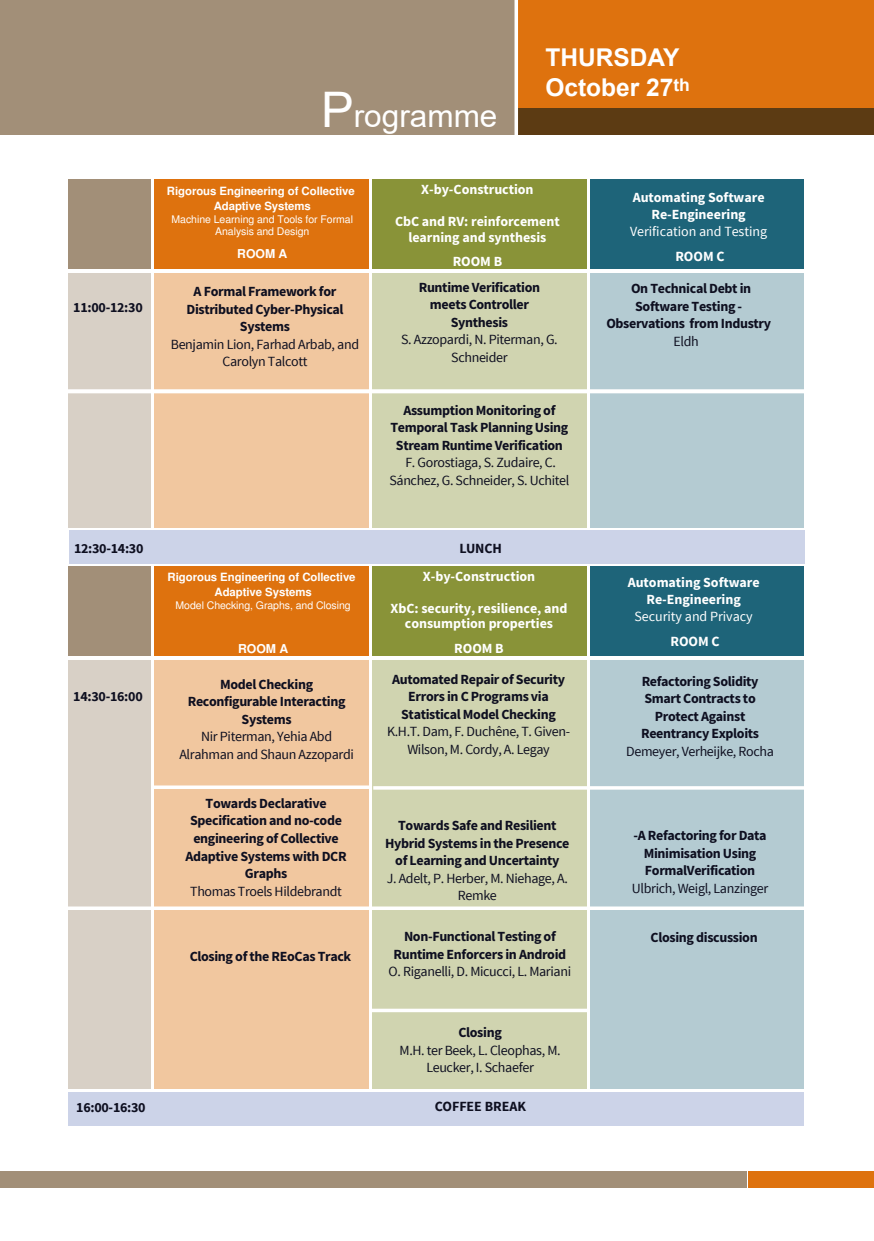
<style>
.page{position:relative;width:874px;height:1241px;background:#fff}
.page>*{position:absolute;margin:0;border:0;box-sizing:border-box;transform-origin:0 0}
.t1{font:31.5px "Arial";color:#fff}
.t2{font:700 24.5px/29.4px "Arial";color:#fff}
.t3{font:700 14px/17.5px "Source Sans Pro";letter-spacing:-.025em;color:#0e0f20;text-align:center}
.t4{font:14px/17.5px "Source Sans Pro";letter-spacing:-.025em;color:#0e0f20;text-align:center}
.t5{font:700 14px/16.8px "Source Sans Pro";letter-spacing:-.005em;color:#fff;text-align:center}
.t6{font:14px "Source Sans Pro";letter-spacing:-.005em;color:#fff}
.t7{font:700 14px "Source Sans Pro";letter-spacing:-.005em;color:#0e0f20}
.t8{font:700 12.25px "Free Sans";letter-spacing:-.005em;color:#fff}
.t9{font:700 11.38px/14.9px "Free Sans";letter-spacing:-.005em;color:#fff;text-align:center}
.t10{font:10.5px/12.6px "Free Sans";letter-spacing:-.005em;color:#fff;text-align:center}
.s1{font-size:49px}
</style>
<div class="page">
<div style="left:0;top:1171px;width:746px;height:17px;background:#a28f78"></div>
<div style="left:748px;top:1171px;width:125px;height:17px;background:#de720e"></div>
<div style="left:0;top:0;width:516px;height:135px;background:#a28f78"></div>
<div style="left:517px;top:0;width:356px;height:108px;background:#de720e"></div>
<div style="left:517px;top:108px;width:356px;height:27px;background:#5c3b13"></div>
<div style="left:69px;top:273px;width:82px;height:254px;background:#d8d0c6"></div>
<div style="left:155px;top:179px;width:213px;height:90px;background:#de720e"></div>
<div style="left:372px;top:179px;width:214px;height:90px;background:#899338"></div>
<div style="left:589px;top:179px;width:214px;height:90px;background:#1e6479"></div>
<div style="left:155px;top:273px;width:213px;height:254px;background:#f1c79f"></div>
<div style="left:372px;top:273px;width:214px;height:254px;background:#d0d4b0"></div>
<div style="left:589px;top:273px;width:214px;height:254px;background:#b4cbd2"></div>
<div style="left:69px;top:530px;width:734px;height:34px;background:#ccd3e8"></div>
<div style="left:69px;top:660px;width:82px;height:428px;background:#d8d0c6"></div>
<div style="left:155px;top:566px;width:213px;height:90px;background:#de720e"></div>
<div style="left:372px;top:566px;width:214px;height:90px;background:#899338"></div>
<div style="left:589px;top:566px;width:214px;height:90px;background:#1e6479"></div>
<div style="left:155px;top:660px;width:213px;height:428px;background:#f1c79f"></div>
<div style="left:372px;top:660px;width:214px;height:428px;background:#d0d4b0"></div>
<div style="left:589px;top:660px;width:214px;height:428px;background:#b4cbd2"></div>
<svg style="left:68px;top:389px;width:736px;height:1px"></svg>
<hr style="left:153px;top:786px;width:218px;height:2px;background:#fff">
<hr style="left:58px;top:906px;width:787px;height:3px;background:#fff">
<div style="left:69px;top:1092px;width:734px;height:33px;background:#ccd3e8"></div>
<div style="left:69px;top:179px;width:82px;height:90px;background:#a28f78"></div>
<div style="left:69px;top:566px;width:82px;height:90px;background:#a28f78"></div>
<hr style="left:514px;top:0;width:3px;height:137px;background:#fff">
<hr style="left:62px;top:390px;width:749px;height:3px;background:#fff">
<hr style="left:370px;top:1009px;width:218px;height:2px;background:#fff">
<hr style="left:373px;top:786px;width:484px;height:3px;background:#fff">
<p class="t3" style="left:73px;top:299px;width:71px">11:00-12:30</p>
<h1 class="t1" style="left:321px;top:94px;width:178px"><span class="s1">P</span>rogramme</h1>
<h2 class="t2" style="left:545px;top:43px;width:146px">THURSDAY<br>October 27<sup>th</sup></h2>
<p class="t9" style="left:167px;top:184px;width:189px">Rigorous Engineering of Collective<br>Adaptive Systems</p>
<p class="t10" style="left:171px;top:213px;width:183px">Machine Learning and Tools for Formal<br>Analysis and Design</p>
<p class="t8" style="left:237px;top:245px;width:52px">ROOM A</p>
<p class="t3" style="left:186px;top:282px;width:158px">A Formal Framework for<br>Distributed Cyber-Physical<br>Systems</p>
<p class="t4" style="left:171px;top:336px;width:190px;line-height:16.8px">Benjamin Lion, Farhad Arbab, and<br>Carolyn Talcott</p>
<p class="t5" style="left:421px;top:181px;width:114px">X-by-Construction</p>
<p class="t5" style="left:395px;top:213px;width:166px;line-height:15.8px">CbC and RV: reinforcement learning and synthesis</p>
<p class="t5" style="left:452px;top:253px;width:51px">ROOM B</p>
<p class="t3" style="left:418px;top:278px;width:123px">Runtime Verification meets Controller<br>Synthesis</p>
<p class="t4" style="left:401px;top:331px;width:158px">S. Azzopardi, N. Piterman, G.<br>Schneider</p>
<p class="t3" style="left:390px;top:401px;width:179px">Assumption Monitoring of<br>Temporal Task Planning Using<br>Stream Runtime Verification</p>
<p class="t4" style="left:389px;top:454px;width:181px">F. Gorostiaga, S. Zudaire, C.<br>Sánchez, G. Schneider, S. Uchitel</p>
<p class="t5" style="left:632px;top:189px;width:133px">Automating Software<br>Re-Engineering</p>
<p class="t6" style="left:629px;top:222px;width:138px">Verification and Testing</p>
<p class="t5" style="left:675px;top:248px;width:51px">ROOM C</p>
<p class="t3" style="left:606px;top:279px;width:166px">On Technical Debt in<br>Software Testing -<br>Observations from Industry</p>
<p class="t4" style="left:673px;top:332px;width:27px">Eldh</p>
<p class="t3" style="left:74px;top:540px;width:71px">12:30-14:30</p>
<p class="t3" style="left:459px;top:540px;width:44px">LUNCH</p>
<p class="t3" style="left:73px;top:688px;width:71px">14:30-16:00</p>
<p class="t9" style="left:167px;top:570px;width:189px">Rigorous Engineering of Collective<br>Adaptive Systems</p>
<p class="t10" style="left:175px;top:599px;width:176px">Model Checking, Graphs, and Closing</p>
<p class="t8" style="left:238px;top:640px;width:52px">ROOM A</p>
<p class="t3" style="left:188px;top:675px;width:159px">Model Checking<br>Reconfigurable Interacting<br>Systems</p>
<p class="t4" style="left:179px;top:728px;width:176px">Nir Piterman, Yehia Abd<br>Alrahman and Shaun Azzopardi</p>
<p class="t3" style="left:185px;top:794px;width:163px">Towards Declarative<br>Specification and no-code engineering of Collective<br>Adaptive Systems with DCR<br>Graphs</p>
<p class="t4" style="left:190px;top:882px;width:153px">Thomas Troels Hildebrandt</p>
<p class="t3" style="left:190px;top:947px;width:163px">Closing of the REoCas Track</p>
<p class="t5" style="left:422px;top:568px;width:114px">X-by-Construction</p>
<p class="t5" style="left:390px;top:600px;width:178px;line-height:15.8px">XbC: security, resilience, and consumption properties</p>
<p class="t5" style="left:454px;top:639px;width:51px">ROOM B</p>
<p class="t3" style="left:392px;top:670px;width:174px">Automated Repair of Security<br>Errors in C Programs via<br>Statistical Model Checking</p>
<p class="t4" style="left:387px;top:723px;width:184px">K.H.T. Dam, F. Duchêne, T. Given-<br>Wilson, M. Cordy, A. Legay</p>
<p class="t3" style="left:385px;top:816px;width:186px">Towards Safe and Resilient<br>Hybrid Systems in the Presence of Learning and Uncertainty</p>
<p class="t4" style="left:386px;top:869px;width:182px">J. Adelt, P. Herber, M. Niehage, A.<br>Remke</p>
<p class="t3" style="left:393px;top:927px;width:174px">Non-Functional Testing of<br>Runtime Enforcers in Android</p>
<p class="t4" style="left:388px;top:962px;width:184px">O. Riganelli, D. Micucci, L. Mariani</p>
<p class="t3" style="left:458px;top:1023px;width:45px">Closing</p>
<p class="t4" style="left:399px;top:1041px;width:162px">M.H. ter Beek, L. Cleophas, M.<br>Leucker, I. Schaefer</p>
<p class="t3" style="left:76px;top:1099px;width:71px">16:00-16:30</p>
<p class="t7" style="left:434px;top:1097px;width:92px">COFFEE BREAK</p>
<p class="t5" style="left:627px;top:573px;width:133px">Automating Software<br>Re-Engineering</p>
<p class="t6" style="left:634px;top:607px;width:120px">Security and Privacy</p>
<p class="t5" style="left:670px;top:633px;width:51px">ROOM C</p>
<p class="t3" style="left:640px;top:672px;width:119px">Refactoring Solidity<br>Smart Contracts to<br>Protect Against<br>Reentrancy Exploits</p>
<p class="t4" style="left:626px;top:742px;width:149px">Demeyer, Verheijke, Rocha</p>
<p class="t3" style="left:633px;top:826px;width:135px">-A Refactoring for Data<br>Minimisation Using<br>FormalVerification</p>
<p class="t4" style="left:631px;top:879px;width:138px">Ulbrich, Weigl, Lanzinger</p>
<p class="t3" style="left:650px;top:928px;width:108px">Closing discussion</p>
</div>
